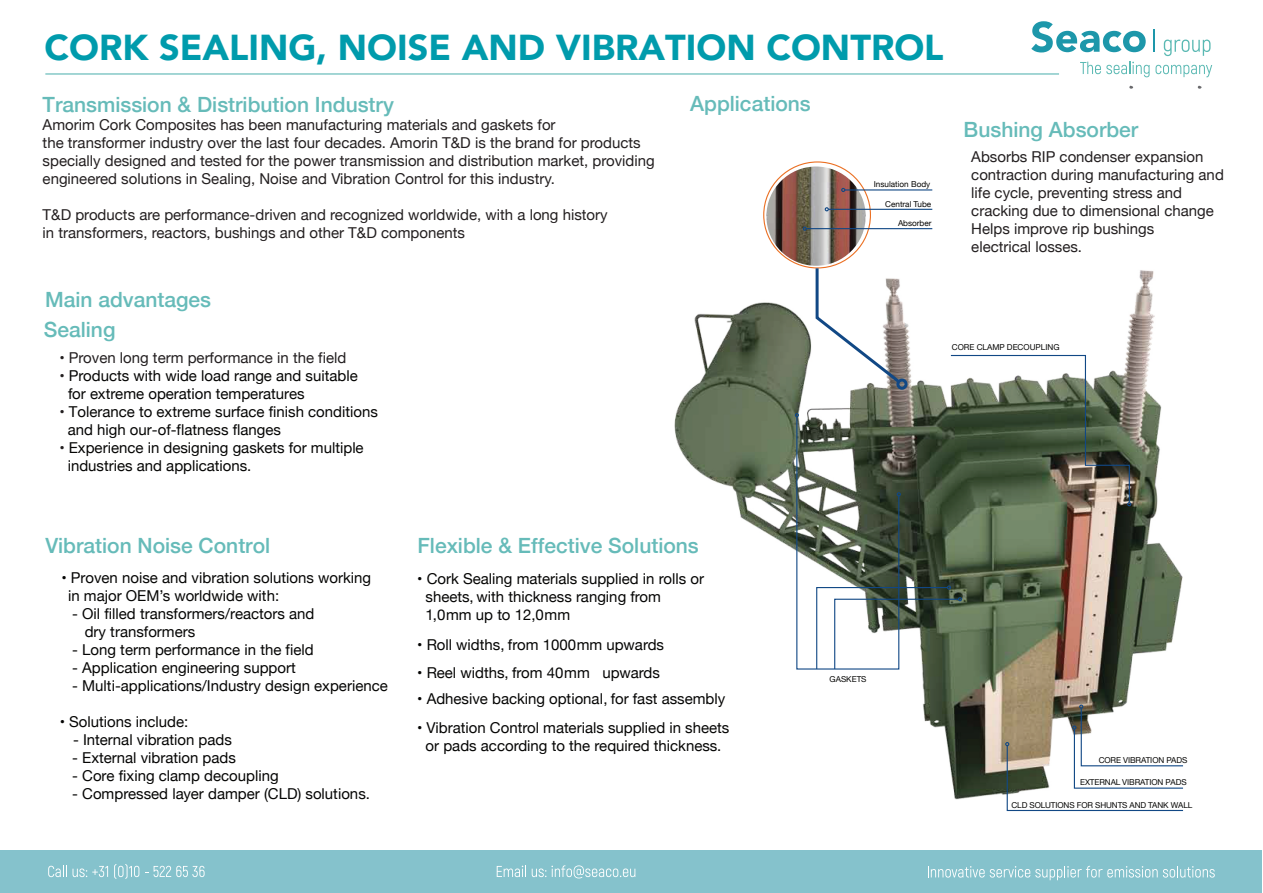
<style>
.page{position:relative;width:1263px;height:893px;background:#fff}
.page>*{position:absolute;margin:0;border:0;box-sizing:border-box;transform-origin:0 0}
.t1{font:900 36px "Avenir";color:#009bac}
.t2{font:500 21px "Helvetica Neue";color:#66bbb9}
.t3{font:15px/18px "Helvetica Neue";color:#050504}
.t4{font:15px/18px "Helvetica Neue";color:#231f20}
.t5{font:8.1px "Helvetica Neue";letter-spacing:-.01em;color:#050504}
.s1{color:#231f20}
</style>
<div class="page">
<svg style="left:1129px;top:86px;width:4px;height:3px"></svg>
<div style="left:0;top:850px;width:1262px;height:42px;background:#85c2cc"></div>
<hr style="left:45px;top:73px;width:1014px;height:2px;background:#66bbb9">
<svg style="left:48px;top:866px;width:19px;height:11px"></svg>
<svg style="left:73px;top:866px;width:35px;height:11px"></svg>
<svg style="left:114px;top:864px;width:25px;height:15px"></svg>
<svg style="left:145px;top:866px;width:60px;height:11px"></svg>
<svg style="left:497px;top:866px;width:29px;height:11px"></svg>
<svg style="left:532px;top:865px;width:103px;height:13px"></svg>
<svg style="left:1031px;top:21px;width:115px;height:31px"></svg>
<svg style="left:1164px;top:40px;width:46px;height:16px"></svg>
<hr style="left:1153px;top:29px;width:2px;height:23px;background:#1d97aa">
<svg style="left:1080px;top:62px;width:69px;height:15px"></svg>
<svg style="left:1155px;top:65px;width:57px;height:12px"></svg>
<svg style="left:928px;top:866px;width:287px;height:14px"></svg>
<img style="left:674px;top:270px;width:508px;height:529px">
<img style="left:766px;top:167px;width:100px;height:99px;border-radius:50px">
<hr style="left:845px;top:189px;width:87px;height:2px;background:#114885">
<svg style="left:841px;top:188px;width:4px;height:4px"></svg>
<svg style="left:1005px;top:705px;width:179px;height:107px"></svg>
<svg style="left:795px;top:265px;width:336px;height:405px"></svg>
<div style="left:896px;top:379px;width:11px;height:11px;border:3px solid #114885;border-radius:50%"></div>
<hr style="left:806px;top:228px;width:126px;height:1px;background:#114885">
<svg style="left:803px;top:227px;width:4px;height:4px"></svg>
<hr style="left:828px;top:209px;width:104px;height:1px;background:#114885">
<svg style="left:825px;top:207px;width:4px;height:4px"></svg>
<h1 class="t1" style="left:44px;top:24px;width:901px">CORK SEALING, NOISE AND VIBRATION CONTROL</h1>
<h2 class="t2" style="left:43px;top:91px;width:353px">Transmission &amp; Distribution Industry</h2>
<p class="t4" style="left:43px;top:115px;width:614px">Amorim Cork Composites has been manufacturing materials and gaskets for<br>the transformer industry over the last four decades. Amorin T&amp;D is the brand for products specially designed and tested for the power transmission and distribution market, providing engineered solutions in Sealing, Noise and Vibration Control for this industry.</p>
<p class="t4" style="left:43px;top:205px;width:567px">T&amp;D products are performance-driven and recognized worldwide, with a long history in transformers, reactors, bushings and other T&amp;D components</p>
<h2 class="t2" style="left:690px;top:91px;width:122px">Applications</h2>
<p class="t5" style="left:874px;top:180px;width:58px">Insulation Body</p>
<p class="t5" style="left:885px;top:199px;width:48px">Central Tube</p>
<p class="t5" style="left:898px;top:218px;width:35px">Absorber</p>
<h2 class="t2" style="left:964px;top:117px;width:176px">Bushing Absorber</h2>
<p class="t4" style="left:971px;top:147px;width:254px">Absorbs RIP condenser expansion contraction during manufacturing and life cycle, preventing stress and cracking due to dimensional change<br>Helps improve rip bushings<br>electrical losses.</p>
<h2 class="t2" style="left:45px;top:286px;width:168px">Main advantages</h2>
<h2 class="t2" style="left:44px;top:316px;width:73px">Sealing</h2>
<p class="t4" style="left:59px;top:348px;width:288px">• Proven long term performance in the field</p>
<p class="t3" style="left:68px;top:366px;width:291px;text-indent:-9px"><span class="s1">•</span> Products with wide load range and suitable for extreme operation temperatures</p>
<p class="t3" style="left:68px;top:402px;width:312px;text-indent:-8px"><span class="s1">•</span> Tolerance to extreme surface finish conditions and high our-of-flatness flanges</p>
<p class="t3" style="left:68px;top:438px;width:297px;text-indent:-8px"><span class="s1">•</span> Experience in designing gaskets for multiple industries and applications.</p>
<p class="t5" style="left:952px;top:343px;width:109px">CORE CLAMP DECOUPLING</p>
<h2 class="t2" style="left:45px;top:533px;width:226px">Vibration Noise Control</h2>
<p class="t3" style="left:68px;top:569px;width:305px;text-indent:-7px">• Proven noise and vibration solutions working in major OEM’s worldwide with:</p>
<p class="t3" style="left:85px;top:605px;width:231px;text-indent:-13px">- Oil filled transformers/reactors and dry transformers</p>
<p class="t3" style="left:72px;top:641px;width:243px">- Long term performance in the field</p>
<p class="t3" style="left:72px;top:659px;width:225px">- Application engineering support</p>
<p class="t3" style="left:72px;top:677px;width:317px">- Multi-applications/Industry design experience</p>
<p class="t3" style="left:60px;top:713px;width:130px">• Solutions include:</p>
<p class="t3" style="left:73px;top:731px;width:160px">- Internal vibration pads</p>
<p class="t3" style="left:72px;top:749px;width:165px">- External vibration pads</p>
<p class="t3" style="left:72px;top:767px;width:208px">- Core fixing clamp decoupling</p>
<p class="t3" style="left:72px;top:785px;width:299px">- Compressed layer damper (CLD) solutions.</p>
<h2 class="t2" style="left:417px;top:532px;width:283px">Flexible &amp; Effective Solutions</h2>
<p class="t3" style="left:426px;top:569px;width:280px;text-indent:-8px">• Cork Sealing materials supplied in rolls or sheets, with thickness ranging from<br>1,0mm up to 12,0mm</p>
<p class="t3" style="left:417px;top:635px;width:248px">• Roll widths, from 1000mm upwards</p>
<p class="t3" style="left:417px;top:663px;width:244px">• Reel widths, from 40mm upwards</p>
<p class="t3" style="left:417px;top:689px;width:309px">• Adhesive backing optional, for fast assembly</p>
<p class="t3" style="left:417px;top:718px;width:314px;text-align:center">• Vibration Control materials supplied in sheets or pads according to the required thickness.</p>
<p class="t5" style="left:830px;top:674px;width:38px">GASKETS</p>
<p class="t5" style="left:1099px;top:755px;width:90px">CORE VIBRATION PADS</p>
<p class="t5" style="left:1080px;top:778px;width:108px">EXTERNAL VIBRATION PADS</p>
<p class="t5" style="left:1011px;top:800px;width:182px">CLD SOLUTIONS FOR SHUNTS AND TANK WALL</p>
</div>
